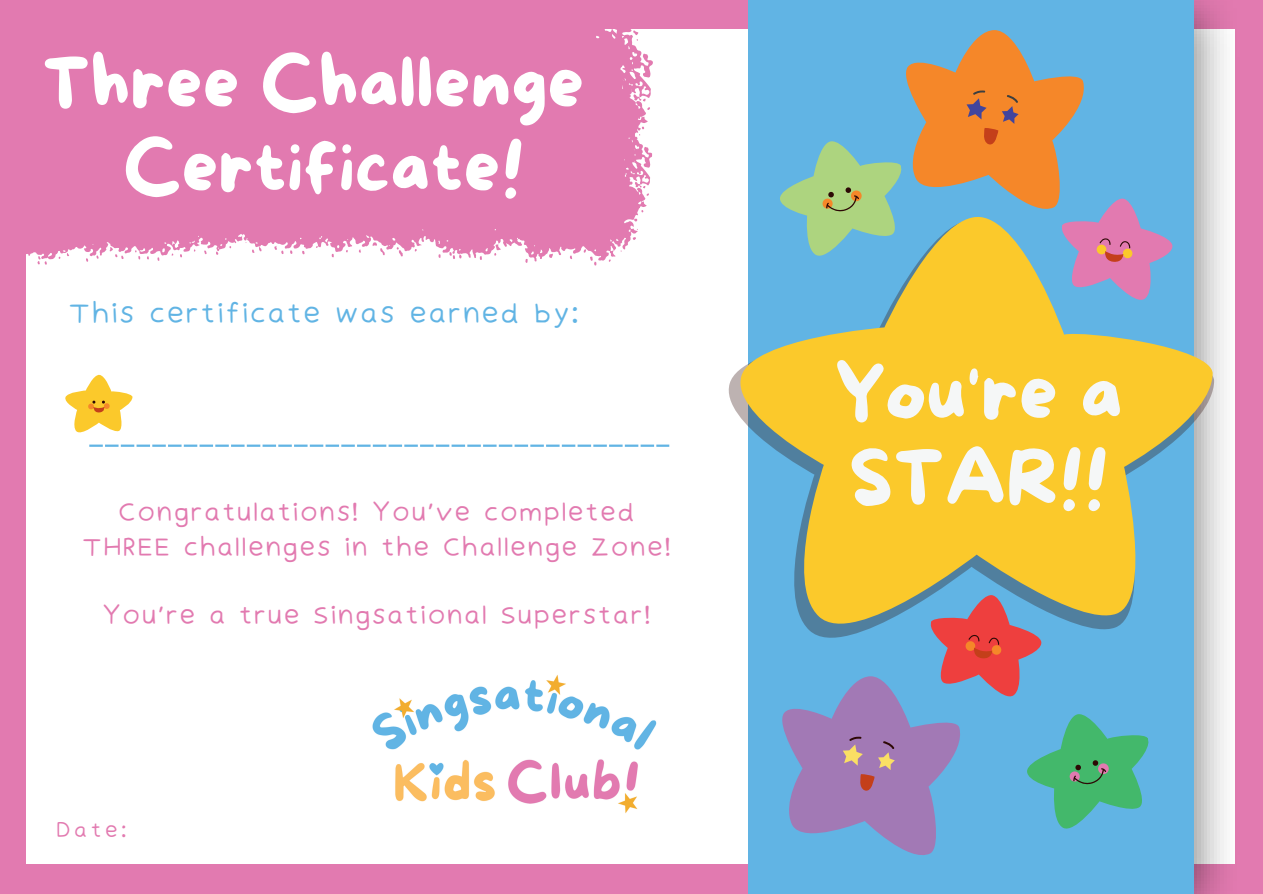
<style>
.page{position:relative;width:1263px;height:894px;background:#fff}
.page>*{position:absolute;margin:0;border:0;box-sizing:border-box;transform-origin:0 0}
.t1{font:76.65px/84.3px "More Sugar";color:#f5f7f7}
.t2{font:72px/83.8px "More Sugar";color:#fff;text-align:center}
.t3{font:26.85px "Irene Florentina";color:#61b4e4}
.t4{font:24.6px/34.2px "Irene Florentina";color:#e27ab0;text-align:center}
.t5{font:19.8px "Irene Florentina";color:#e27ab0}
</style>
<div class="page">
<div style="left:0;top:0;width:1263px;height:893px;background:#e27ab0"></div>
<div style="left:27px;top:30px;width:1208px;height:833px;background:#fff"></div>
<svg style="left:65px;top:374px;width:67px;height:59px"></svg>
<img style="left:1194px;top:0;width:41px;height:893px">
<div style="left:749px;top:0;width:445px;height:893px;background:#61b4e4"></div>
<svg style="left:730px;top:212px;width:483px;height:438px;fill:#fbc92b"></svg>
<svg style="left:894px;top:399px;width:158px;height:97px"></svg>
<svg style="left:780px;top:30px;width:393px;height:275px"></svg>
<svg style="left:775px;top:594px;width:376px;height:261px"></svg>
<div style="left:898px;top:375px;width:161px;height:120px;background:#fbc92b"></div>
<svg style="left:89px;top:444px;width:439px;height:2px"></svg>
<svg style="left:530px;top:444px;width:139px;height:2px"></svg>
<img style="left:372px;top:675px;width:285px;height:138px">
<svg style="left:26px;top:29px;width:627px;height:237px;background:#e486b7"></svg>
<svg style="left:620px;top:76px;width:5px;height:5px"></svg>
<svg style="left:549px;top:253px;width:4px;height:5px"></svg>
<svg style="left:373px;top:242px;width:12px;height:13px"></svg>
<svg style="left:525px;top:259px;width:3px;height:4px"></svg>
<svg style="left:632px;top:237px;width:4px;height:3px"></svg>
<svg style="left:569px;top:255px;width:3px;height:4px"></svg>
<svg style="left:449px;top:252px;width:13px;height:7px"></svg>
<svg style="left:302px;top:250px;width:3px;height:4px"></svg>
<svg style="left:204px;top:250px;width:3px;height:4px"></svg>
<svg style="left:274px;top:245px;width:10px;height:9px"></svg>
<svg style="left:584px;top:249px;width:12px;height:16px"></svg>
<svg style="left:37px;top:256px;width:10px;height:9px"></svg>
<svg style="left:110px;top:247px;width:14px;height:12px"></svg>
<svg style="left:96px;top:255px;width:3px;height:4px"></svg>
<svg style="left:358px;top:249px;width:3px;height:4px"></svg>
<svg style="left:635px;top:182px;width:14px;height:14px"></svg>
<svg style="left:494px;top:244px;width:7px;height:12px"></svg>
<svg style="left:397px;top:247px;width:6px;height:9px"></svg>
<svg style="left:135px;top:250px;width:5px;height:9px"></svg>
<svg style="left:527px;top:29px;width:25px;height:28px"></svg>
<svg style="left:633px;top:117px;width:11px;height:23px"></svg>
<svg style="left:245px;top:242px;width:17px;height:11px"></svg>
<svg style="left:26px;top:29px;width:11px;height:41px"></svg>
<h2 class="t2" style="left:42px;top:40px;width:544px">Three Challenge<br>Certificate!</h2>
<p class="t3" style="left:67px;top:296px;width:514px">This certificate was earned by:</p>
<p class="t4" style="left:81px;top:495px;width:592px">Congratulations! You’ve completed<br>THREE challenges in the Challenge Zone!</p>
<p class="t4" style="left:102px;top:598px;width:551px">You’re a true Singsational Superstar!</p>
<p class="t5" style="left:56px;top:817px;width:73px">Date:</p>
<h1 class="t1" style="left:834px;top:349px;width:290px">You're a<br>STAR!!</h1>
</div>
